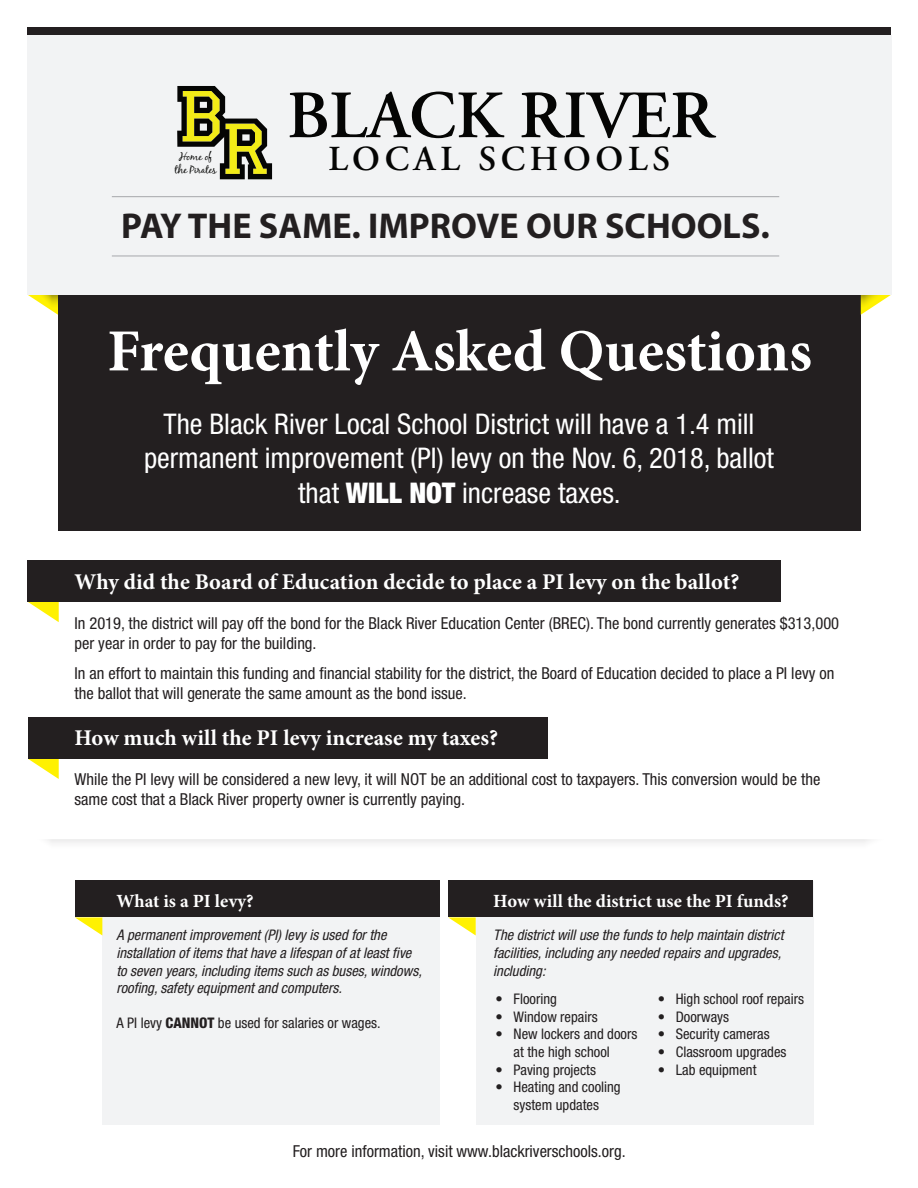
<style>
.page{position:relative;width:918px;height:1188px;background:#fff}
.page>*{position:absolute;margin:0;border:0;box-sizing:border-box;transform-origin:0 0}
.t1{font:600 67.35px "Adobe Garamond";color:#050504}
.t2{font:700 59.7px "Minion Pro";color:#fff}
.t3{font:700 36px "Myriad Pro";color:#231f20}
.t4{font:600 35.1px "Adobe Garamond";letter-spacing:.135em;color:#050504}
.t5{font:condensed 28.5px/34.2px "Helvetica Neue";color:#fff;text-align:center}
.t6{font:700 22.5px "Minion Pro";color:#fff}
.t7{font:700 18.6px "Minion Pro";color:#fff}
.t8{font:condensed 16.5px/19.8px "Helvetica Neue";color:#231f20}
.t9{font:italic condensed 14.7px/17.5px "Helvetica Neue";color:#231f20}
.t10{font:condensed 14.7px/17.5px "Helvetica Neue";color:#231f20}
.t11{font:10.5px/12.6px "Black Jack";color:#050504;text-align:center}
.s1{font-weight:900}
.s2{font-weight:800}
</style>
<div class="page">
<div style="left:59px;top:271px;width:802px;height:260px;background:#231f20"></div>
<div style="left:28px;top:27px;width:863px;height:9px;background:#231f20"></div>
<svg style="left:28px;top:295px;width:863px;height:20px"></svg>
<div style="left:27px;top:36px;width:865px;height:259px;background:#f2f3f4"></div>
<svg style="left:177px;top:86px;width:95px;height:93px"></svg>
<hr style="left:112px;top:255px;width:667px;height:1px;background:#a8a9ad">
<hr style="left:112px;top:196px;width:667px;height:1px;background:#a8a9ad">
<svg style="left:28px;top:759px;width:31px;height:20px"></svg>
<div style="left:28px;top:717px;width:520px;height:42px;background:#231f20"></div>
<svg style="left:28px;top:602px;width:31px;height:20px"></svg>
<div style="left:28px;top:560px;width:753px;height:42px;background:#231f20"></div>
<div style="left:102px;top:882px;width:338px;height:243px;background:#f2f3f4"></div>
<svg style="left:75px;top:917px;width:27px;height:19px"></svg>
<div style="left:75px;top:880px;width:365px;height:37px;background:#231f20"></div>
<div style="left:476px;top:882px;width:338px;height:243px;background:#f2f3f4"></div>
<svg style="left:448px;top:917px;width:28px;height:19px"></svg>
<div style="left:448px;top:880px;width:365px;height:37px;background:#231f20"></div>
<hr style="left:48px;top:839px;width:822px;height:4px;background:#f1f0f1">
<p class="t11" style="left:175px;top:150px;width:43px">Home of the Pirates</p>
<p class="t1" style="left:287px;top:79px;width:429px">BLACK RIVER</p>
<p class="t4" style="left:329px;top:139px;width:343px">LOCAL SCHOOLS</p>
<p class="t3" style="left:121px;top:203px;width:650px">PAY THE SAME. IMPROVE OUR SCHOOLS.</p>
<p class="t2" style="left:107px;top:309px;width:706px">Frequently Asked Questions</p>
<p class="t5" style="left:144px;top:407px;width:631px">The Black River Local School District will have a 1.4 mill permanent improvement (PI) levy on the Nov. 6, 2018, ballot that <span class="s1">WILL NOT</span> increase taxes.</p>
<p class="t6" style="left:75px;top:566px;width:666px">Why did the Board of Education decide to place a PI levy on the ballot?</p>
<p class="t8" style="left:75px;top:613px;width:766px">In 2019, the district will pay off the bond for the Black River Education Center (BREC). The bond currently generates $313,000 per year in order to pay for the building.</p>
<p class="t8" style="left:75px;top:663px;width:761px">In an effort to maintain this funding and financial stability for the district, the Board of Education decided to place a PI levy on the ballot that will generate the same amount as the bond issue.</p>
<p class="t6" style="left:75px;top:722px;width:425px">How much will the PI levy increase my taxes?</p>
<p class="t8" style="left:75px;top:769px;width:747px">While the PI levy will be considered a new levy, it will NOT be an additional cost to taxpayers. This conversion would be the same cost that a Black River property owner is currently paying.</p>
<p class="t7" style="left:116px;top:888px;width:139px">What is a PI levy?</p>
<p class="t9" style="left:116px;top:926px;width:307px">A permanent improvement (PI) levy is used for the installation of items that have a lifespan of at least five to seven years, including items such as buses, windows, roofing, safety equipment and computers.</p>
<p class="t10" style="left:116px;top:1014px;width:266px">A PI levy <span class="s2">CANNOT</span> be used for salaries or wages.</p>
<p class="t7" style="left:493px;top:888px;width:297px">How will the district use the PI funds?</p>
<p class="t9" style="left:493px;top:926px;width:292px">The district will use the funds to help maintain district facilities, including any needed repairs and upgrades, including:</p>
<p class="t10" style="left:496px;top:990px;width:63px">• Flooring</p>
<p class="t10" style="left:496px;top:1008px;width:104px">• Window repairs</p>
<p class="t10" style="left:514px;top:1025px;width:125px;text-indent:-18px">• New lockers and doors at the high school</p>
<p class="t10" style="left:496px;top:1061px;width:102px">• Paving projects</p>
<p class="t10" style="left:496px;top:1078px;width:127px;text-align:center">• Heating and cooling system updates</p>
<p class="t10" style="left:658px;top:990px;width:148px">• High school roof repairs</p>
<p class="t10" style="left:658px;top:1008px;width:73px">• Doorways</p>
<p class="t10" style="left:658px;top:1025px;width:113px">• Security cameras</p>
<p class="t10" style="left:658px;top:1043px;width:130px">• Classroom upgrades</p>
<p class="t10" style="left:658px;top:1061px;width:100px">• Lab equipment</p>
<p class="t8" style="left:293px;top:1141px;width:334px">For more information, visit www.blackriverschools.org.</p>
</div>
